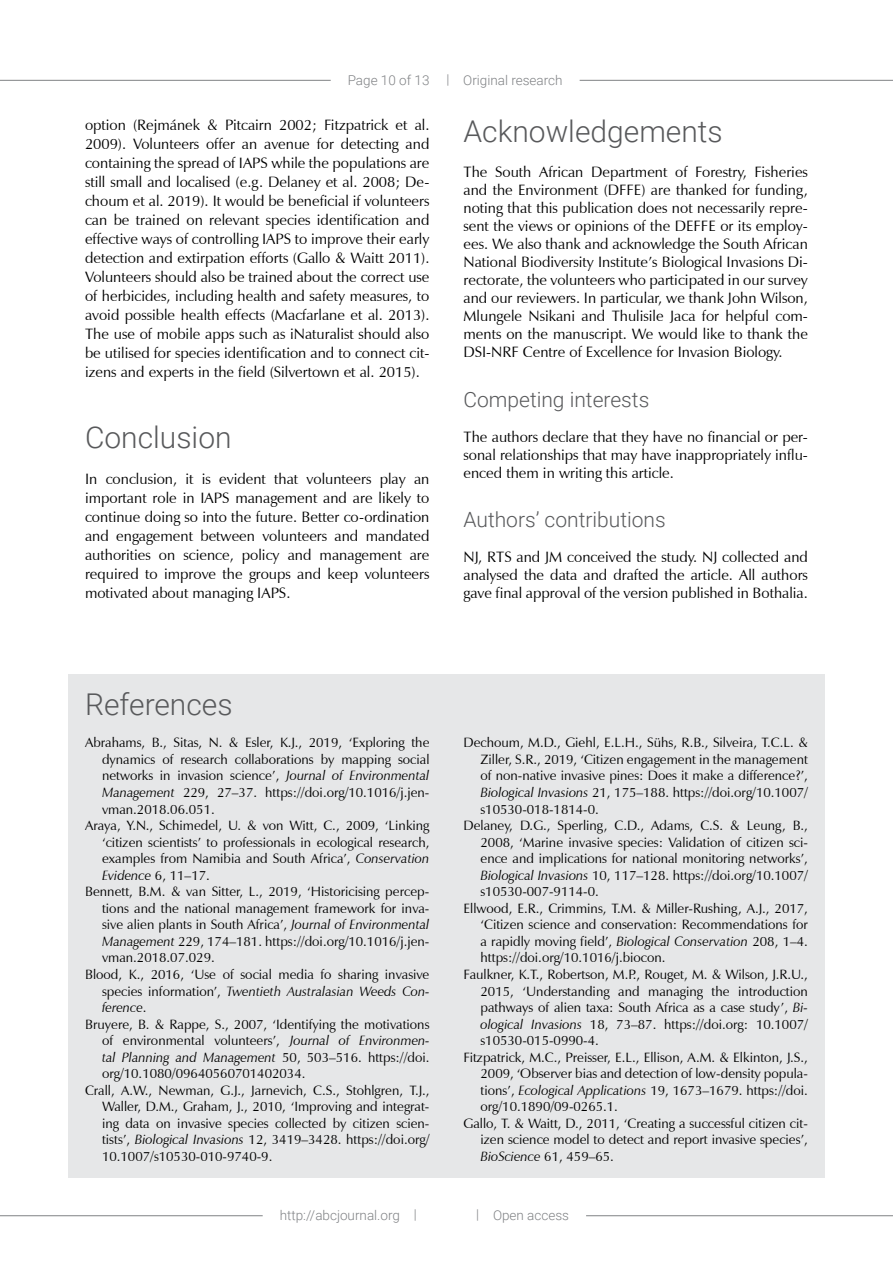
<style>
.page{position:relative;width:893px;height:1263px;background:#fff}
.page>*{position:absolute;margin:0;border:0;box-sizing:border-box;transform-origin:0 0}
.EF_heading_01{font:300 30px "Roboto";color:#58595b}
.EF_References_headin{font:300 30px "Roboto";color:#58595b}
.EF_heading_02{font:300 21px "Roboto";color:#58595b}
.EF_Paragraph_text{font:15px/19px "Zapf Humanist 601 BT";color:#000;text-align:justify}
.EF_References{font:13.5px/16.5px "Zapf Humanist 601 BT";color:#000;text-align:justify}
.EF_footer_LEFT{font:300 13.5px "Roboto";color:#808285}
.s1{font-style:italic}
</style>
<div class="page">
<hr style="left:0;top:1215px;width:893px;height:1px;background:#808285">
<hr style="left:0;top:80px;width:893px;height:1px;background:#808285">
<div style="left:429px;top:77px;width:151px;height:7px;background:#fff"></div>
<div style="left:459px;top:1212px;width:127px;height:7px;background:#fff"></div>
<div style="left:417px;top:1186px;width:59px;height:34px;background:#fff"></div>
<div style="left:263px;top:1212px;width:171px;height:7px;background:#fff"></div>
<div style="left:68px;top:674px;width:757px;height:504px;background:#e6e7e8"></div>
<div style="left:331px;top:77px;width:115px;height:7px;background:#fff"></div>
<p class="EF_footer_LEFT" style="left:348px;top:71px;width:83px">Page 10 of 13</p>
<p class="EF_Paragraph_text" style="left:85px;top:116px;width:346px">option (Rejmánek &amp; Pitcairn 2002; Fitzpatrick et al.<br>2009). Volunteers offer an avenue for detecting and containing the spread of IAPS while the populations are still small and localised (e.g. Delaney et al. 2008; De&shy;choum et al. 2019). It would be beneficial if volunteers can be trained on relevant species identification and effective ways of controlling IAPS to improve their early detection and extirpation efforts (Gallo &amp; Waitt 2011).<br>Volunteers should also be trained about the correct use of herbicides, including health and safety measures, to avoid possible health effects (Macfarlane et al. 2013).<br>The use of mobile apps such as iNaturalist should also be utilised for species identification and to connect cit&shy;izens and experts in the field (Silvertown et al. 2015).</p>
<p class="EF_heading_01" style="left:85px;top:417px;width:148px">Conclusion</p>
<p class="EF_Paragraph_text" style="left:85px;top:470px;width:346px">In conclusion, it is evident that volunteers play an important role in IAPS management and are likely to continue doing so into the future. Better co-ordination and engagement between volunteers and mandated authorities on science, policy and management are required to improve the groups and keep volunteers motivated about managing IAPS.</p>
<p class="EF_footer_LEFT" style="left:446px;top:71px;width:118px">| Original research</p>
<p class="EF_heading_01" style="left:463px;top:110px;width:261px">Acknowledgements</p>
<p class="EF_Paragraph_text" style="left:463px;top:162px;width:346px;line-height:18px">The South African Department of Forestry, Fisheries and the Environment (DFFE) are thanked for funding, noting that this publication does not necessarily repre&shy;sent the views or opinions of the DEFFE or its employ&shy;ees. We also thank and acknowledge the South African National Biodiversity Institute’s Biological Invasions Di&shy;rectorate, the volunteers who participated in our survey and our reviewers. In particular, we thank John Wilson, Mlungele Nsikani and Thulisile Jaca for helpful com&shy;ments on the manuscript. We would like to thank the DSI-NRF Centre of Excellence for Invasion Biology.</p>
<p class="EF_heading_02" style="left:463px;top:384px;width:187px">Competing interests</p>
<p class="EF_Paragraph_text" style="left:463px;top:427px;width:346px;line-height:18px">The authors declare that they have no financial or per&shy;sonal relationships that may have inappropriately influ&shy;enced them in writing this article.</p>
<p class="EF_heading_02" style="left:463px;top:505px;width:204px">Authors’ contributions</p>
<p class="EF_Paragraph_text" style="left:463px;top:548px;width:346px;line-height:18px">NJ, RTS and JM conceived the study. NJ collected and analysed the data and drafted the article. All authors gave final approval of the version published in Bothalia.</p>
<p class="EF_References_headin" style="left:85px;top:683px;width:149px">References</p>
<p class="EF_References" style="left:102px;top:734px;width:329px;text-indent:-17px">Abrahams, B., Sitas, N. &amp; Esler, K.J., 2019, ‘Exploring the dynamics of research collaborations by mapping social networks in invasion science’, <span class="s1">Journal of Environmental Management</span> 229, 27–37. https://doi.org/10.1016/j.jen&shy;vman.2018.06.051.</p>
<p class="EF_References" style="left:102px;top:817px;width:329px;text-indent:-17px">Araya, Y.N., Schimedel, U. &amp; von Witt, C., 2009, ‘Linking ‘citizen scientists’ to professionals in ecological research, examples from Namibia and South Africa’, <span class="s1">Conservation Evidence</span> 6, 11–17.</p>
<p class="EF_References" style="left:102px;top:883px;width:329px;text-indent:-17px">Bennett, B.M. &amp; van Sitter, L., 2019, ‘Historicising percep&shy;tions and the national management framework for inva&shy;sive alien plants in South Africa’, <span class="s1">Journal of Environmental Management</span> 229, 174–181. https://doi.org/10.1016/j.jen&shy;vman.2018.07.029.</p>
<p class="EF_References" style="left:102px;top:966px;width:329px;text-indent:-17px">Blood, K., 2016, ‘Use of social media fo sharing invasive species information’, <span class="s1">Twentieth Australasian Weeds Con&shy;ference</span>.</p>
<p class="EF_References" style="left:102px;top:1016px;width:329px;text-indent:-17px">Bruyere, B. &amp; Rappe, S., 2007, ‘Identifying the motivations of environmental volunteers’, <span class="s1">Journal of Environmen&shy;tal Planning and Management</span> 50, 503–516. https://doi. org/10.1080/09640560701402034.</p>
<p class="EF_References" style="left:102px;top:1082px;width:329px;text-indent:-17px">Crall, A.W., Newman, G.J., Jarnevich, C.S., Stohlgren, T.J., Waller, D.M., Graham, J., 2010, ‘Improving and integrat&shy;ing data on invasive species collected by citizen scien&shy;tists’, <span class="s1">Biological Invasions</span> 12, 3419–3428. https://doi.org/ 10.1007/s10530-010-9740-9.</p>
<p class="EF_References" style="left:480px;top:734px;width:329px;text-indent:-17px">Dechoum, M.D., Giehl, E.L.H., Sühs, R.B., Silveira, T.C.L. &amp; Ziller, S.R., 2019, ‘Citizen engagement in the management of non-native invasive pines: Does it make a difference?’, <span class="s1">Biological Invasions</span> 21, 175–188. https://doi.org/10.1007/ s10530-018-1814-0.</p>
<p class="EF_References" style="left:480px;top:817px;width:329px;text-indent:-17px">Delaney, D.G., Sperling, C.D., Adams, C.S. &amp; Leung, B., 2008, ‘Marine invasive species: Validation of citizen sci&shy;ence and implications for national monitoring networks’, <span class="s1">Biological Invasions</span> 10, 117–128. https://doi.org/10.1007/ s10530-007-9114-0.</p>
<p class="EF_References" style="left:480px;top:900px;width:329px;text-indent:-17px">Ellwood, E.R., Crimmins, T.M. &amp; Miller-Rushing, A.J., 2017, ‘Citizen science and conservation: Recommendations for a rapidly moving field’, <span class="s1">Biological Conservation</span> 208, 1–4. https://doi.org/10.1016/j.biocon.</p>
<p class="EF_References" style="left:480px;top:966px;width:329px;text-indent:-17px">Faulkner, K.T., Robertson, M.P., Rouget, M. &amp; Wilson, J.R.U., 2015, ‘Understanding and managing the introduction pathways of alien taxa: South Africa as a case study’, <span class="s1">Bi&shy;ological Invasions</span> 18, 73–87. https://doi.org: 10.1007/ s10530-015-0990-4.</p>
<p class="EF_References" style="left:480px;top:1049px;width:329px;text-indent:-17px">Fitzpatrick, M.C., Preisser, E.L., Ellison, A.M. &amp; Elkinton, J.S., 2009, ‘Observer bias and detection of low-density popula&shy;tions’, <span class="s1">Ecological Applications</span> 19, 1673–1679. https://doi. org/10.1890/09-0265.1.</p>
<p class="EF_References" style="left:480px;top:1115px;width:329px;text-indent:-17px">Gallo, T. &amp; Waitt, D., 2011, ‘Creating a successful citizen cit&shy;izen science model to detect and report invasive species’, <span class="s1">BioScience</span> 61, 459–65.</p>
<p class="EF_footer_LEFT" style="left:280px;top:1206px;width:139px">http://abcjournal.org |</p>
<p class="EF_footer_LEFT" style="left:476px;top:1206px;width:94px">| Open access</p>
</div>
